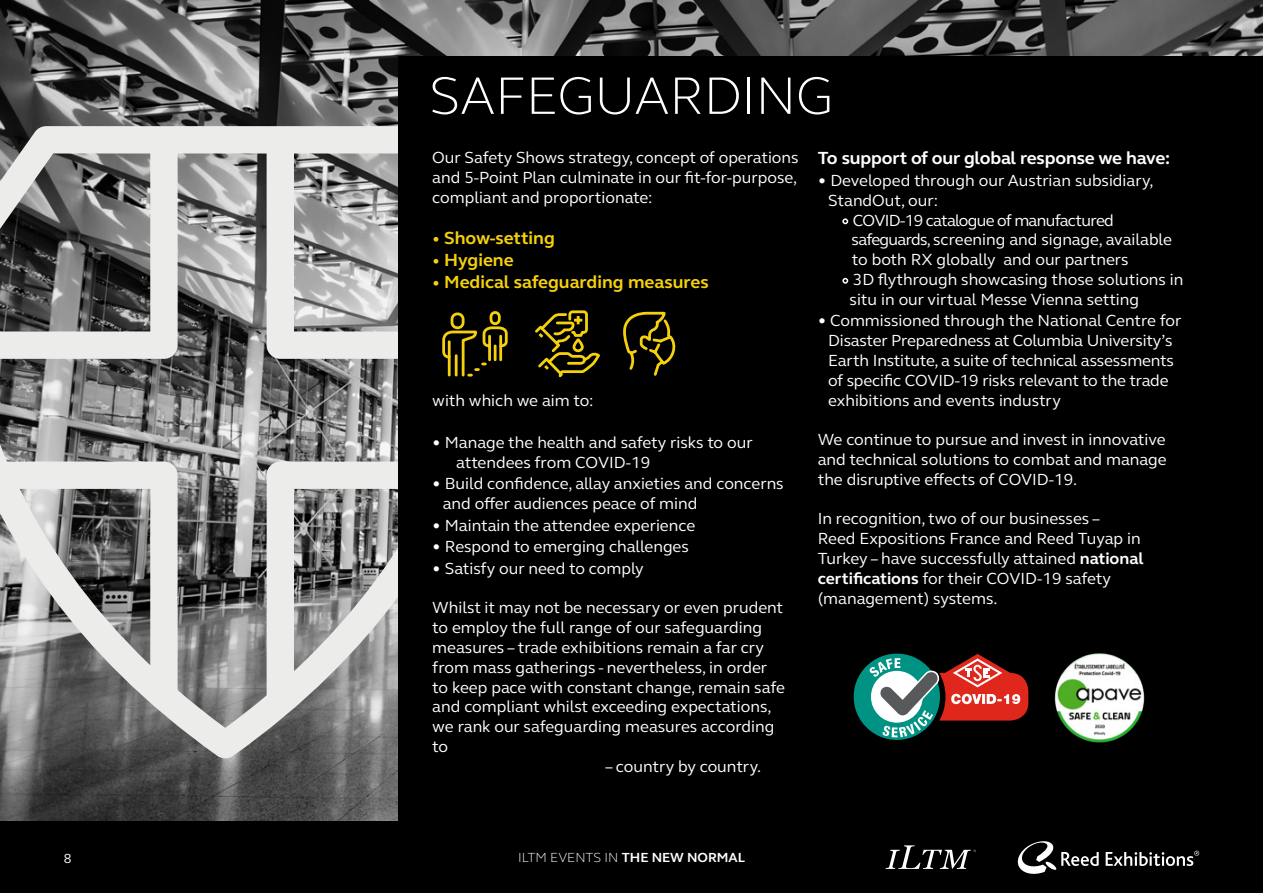
<style>
.page{position:relative;width:1263px;height:893px;background:#fff}
.page>*{position:absolute;margin:0;border:0;box-sizing:border-box;transform-origin:0 0}
.t1{font:300 54px "FS Elliot";letter-spacing:-.01em;color:#fff}
.t2{font:700 18px "FS Elliot";color:#f5d10d}
.t3{font:700 18px "FS Elliot";letter-spacing:-.01em;color:#fff}
.t4{font:16.5px/19.8px "FS Elliot";color:#fff}
.t5{font:300 13.5px "FS Elliot";color:#fff}
.t6{font:13.5px "FS Elliot";color:#fff}
.s1{font-size:16.5px}
.s2{font-weight:700;font-size:18px}
.s3{font-size:15px}
.s4{font-weight:700}
</style>
<div class="page">
<img style="left:0;top:0;width:1263px;height:822px">
<svg style="left:0;top:126px;width:399px;height:632px;background:#949493"></svg>
<div style="left:399px;top:56px;width:864px;height:781px;background:#000"></div>
<div style="left:854px;top:654px;width:86px;height:86px;background:#009383;border-radius:50%"></div>
<svg style="left:869px;top:654px;width:159px;height:83px"></svg>
<img style="left:1054px;top:653px;width:91px;height:90px">
<div style="left:0;top:822px;width:1263px;height:71px;background:#000"></div>
<div style="left:451px;top:312px;width:13px;height:17px;border:3px solid #f5d10d;border-radius:6px"></div>
<div style="left:490px;top:311px;width:11px;height:14px;border:3px solid #f5d10d;border-radius:4px"></div>
<svg style="left:442px;top:325px;width:66px;height:52px"></svg>
<svg style="left:623px;top:311px;width:53px;height:65px"></svg>
<svg style="left:535px;top:310px;width:65px;height:68px"></svg>
<svg style="left:1017px;top:841px;width:82px;height:33px"></svg>
<svg style="left:1106px;top:851px;width:93px;height:15px"></svg>
<svg style="left:885px;top:845px;width:91px;height:24px"></svg>
<h1 class="t1" style="left:429px;top:59px;width:406px">SAFEGUARDING</h1>
<p class="t4" style="left:432px;top:147px;width:368px;text-align:justify">Our Safety Shows strategy, concept of operations and 5-Point Plan culminate in our fit-for-purpose, compliant and proportionate:</p>
<p class="t2" style="left:432px;top:226px;width:124px"><span class="s1">•</span> Show-setting</p>
<p class="t2" style="left:432px;top:248px;width:83px"><span class="s1">•</span> Hygiene</p>
<p class="t2" style="left:432px;top:269px;width:278px"><span class="s1">•</span> Medical safeguarding measures</p>
<p class="t4" style="left:432px;top:390px;width:163px">with which we aim to:</p>
<p class="t4" style="left:456px;top:432px;width:298px;text-indent:-24px"><span class="s2">•</span> Manage the health and safety risks to our attendees from COVID-19</p>
<p class="t4" style="left:443px;top:473px;width:342px;text-indent:-10px"><span class="s2">•</span> Build confidence, allay anxieties and concerns and offer audiences peace of mind</p>
<p class="t4" style="left:432px;top:515px;width:264px"><span class="s2">•</span> Maintain the attendee experience</p>
<p class="t4" style="left:432px;top:536px;width:258px"><span class="s2">•</span> Respond to emerging challenges</p>
<p class="t4" style="left:432px;top:558px;width:213px"><span class="s2">•</span> Satisfy our need to comply</p>
<p class="t4" style="left:432px;top:597px;width:354px">Whilst it may not be necessary or even prudent to employ the full range of our safeguarding measures – trade exhibitions remain a far cry from mass gatherings - nevertheless, in order to keep pace with constant change, remain safe and compliant whilst exceeding expectations, we rank our safeguarding measures according</p>
<p class="t3" style="left:818px;top:146px;width:354px">To support of our global response we have:</p>
<p class="t4" style="left:828px;top:170px;width:327px;text-indent:-10px"><span class="s2">•</span> Developed through our Austrian subsidiary,<br>StandOut, our:</p>
<p class="t4" style="left:852px;top:210px;width:322px;text-indent:-10px"><span class="s3">•</span> COVID-19 catalogue of manufactured safeguards, screening and signage, available to both RX globally and our partners</p>
<p class="t4" style="left:850px;top:269px;width:335px;text-indent:-8px"><span class="s3">•</span> 3D flythrough showcasing those solutions in situ in our virtual Messe Vienna setting</p>
<p class="t4" style="left:828px;top:311px;width:355px;text-indent:-10px"><span class="s2">•</span> Commissioned through the National Centre for Disaster Preparedness at Columbia University’s Earth Institute, a suite of technical assessments of specific COVID-19 risks relevant to the trade exhibitions and events industry</p>
<p class="t4" style="left:818px;top:429px;width:350px;text-align:justify">We continue to pursue and invest in innovative and technical solutions to combat and manage the disruptive effects of COVID-19.</p>
<p class="t4" style="left:818px;top:509px;width:327px">In recognition, two of our businesses –<br>Reed Expositions France and Reed Tuyap in Turkey – have successfully attained <span class="s4">national certifications</span> for their COVID-19 safety (management) systems.</p>
<p class="t6" style="left:64px;top:849px;width:9px">8</p>
<p class="t5" style="left:518px;top:849px;width:228px">ILTM EVENTS IN <span class="s4">THE NEW NORMAL</span></p>
</div>
